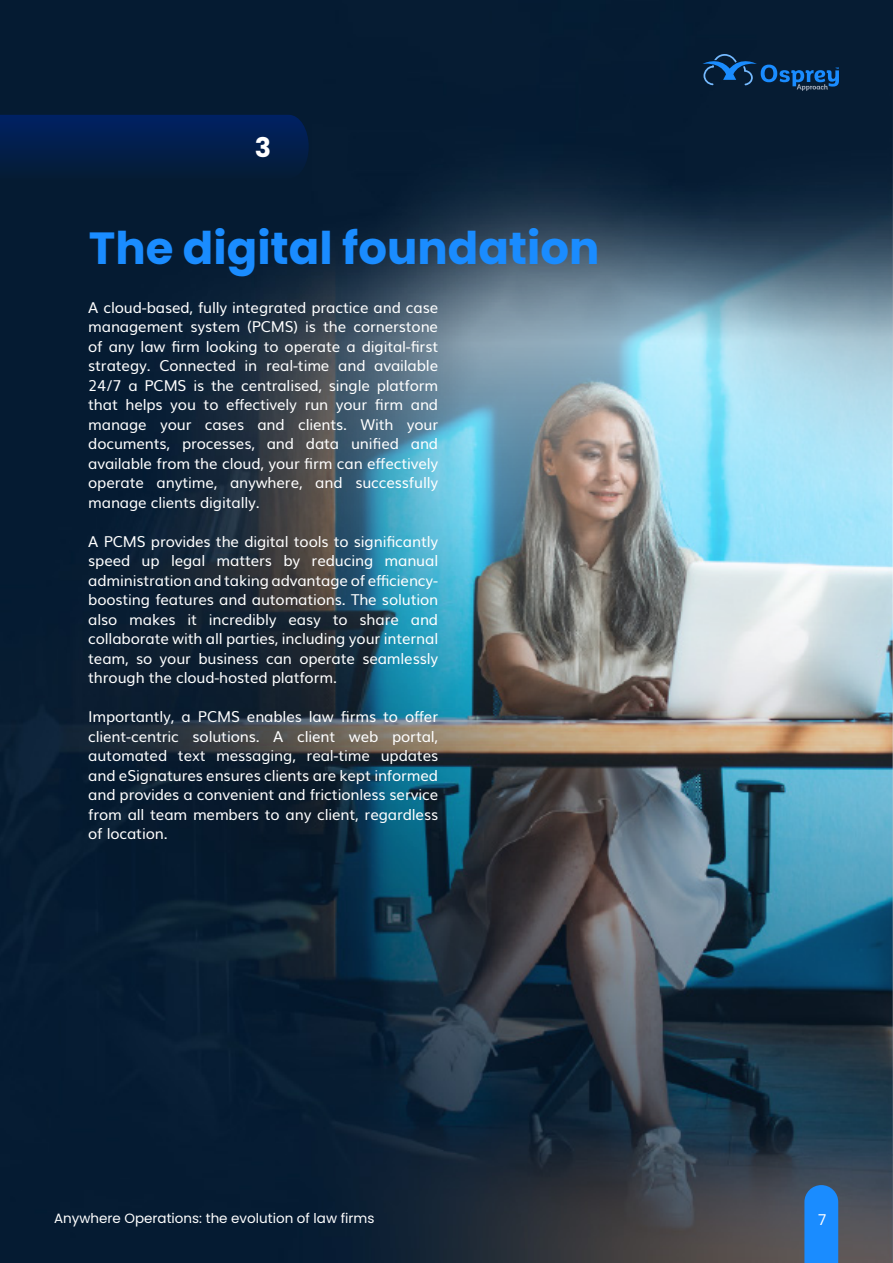
<style>
.page{position:relative;width:893px;height:1263px;background:#fff}
.page>*{position:absolute;margin:0;border:0;box-sizing:border-box;transform-origin:0 0}
.t1{font:700 45px "Poppins";color:#1a8cff}
.t2{font:700 27px "Poppins";color:#fff}
.t3{font:15px/19.5px "Muli";letter-spacing:-.01em;color:#fff;text-align:justify}
.t4{font:15px "Poppins";color:#fff}
.t5{font:13.5px "Poppins";color:#fff}
</style>
<div class="page">
<img style="left:0;top:0;width:893px;height:1263px">
<svg style="left:804px;top:1185px;width:34px;height:78px"></svg>
<svg style="left:702px;top:54px;width:137px;height:37px"></svg>
<svg style="left:0;top:115px;width:309px;height:64px"></svg>
<p class="t2" style="left:255px;top:132px;width:18px">3</p>
<p class="t1" style="left:89px;top:222px;width:512px">The digital foundation</p>
<p class="t3" style="left:88px;top:297px;width:351px">A cloud-based, fully integrated practice and case management system (PCMS) is the cornerstone of any law firm looking to operate a digital-first strategy. Connected in real-time and available 24/7 a PCMS is the centralised, single platform that helps you to effectively run your firm and manage your cases and clients. With your documents, processes, and data unified and available from the cloud, your firm can effectively operate anytime, anywhere, and successfully manage clients digitally.</p>
<p class="t3" style="left:88px;top:531px;width:351px">A PCMS provides the digital tools to significantly speed up legal matters by reducing manual administration and taking advantage of efficiency&shy;boosting features and automations. The solution also makes it incredibly easy to share and collaborate with all parties, including your internal team, so your business can operate seamlessly through the cloud-hosted platform.</p>
<p class="t3" style="left:88px;top:706px;width:351px">Importantly, a PCMS enables law firms to offer client-centric solutions. A client web portal, automated text messaging, real-time updates and eSignatures ensures clients are kept informed and provides a convenient and frictionless service from all team members to any client, regardless of location.</p>
<p class="t5" style="left:54px;top:1210px;width:322px">Anywhere Operations: the evolution of law firms</p>
<p class="t4" style="left:818px;top:1211px;width:10px">7</p>
</div>
